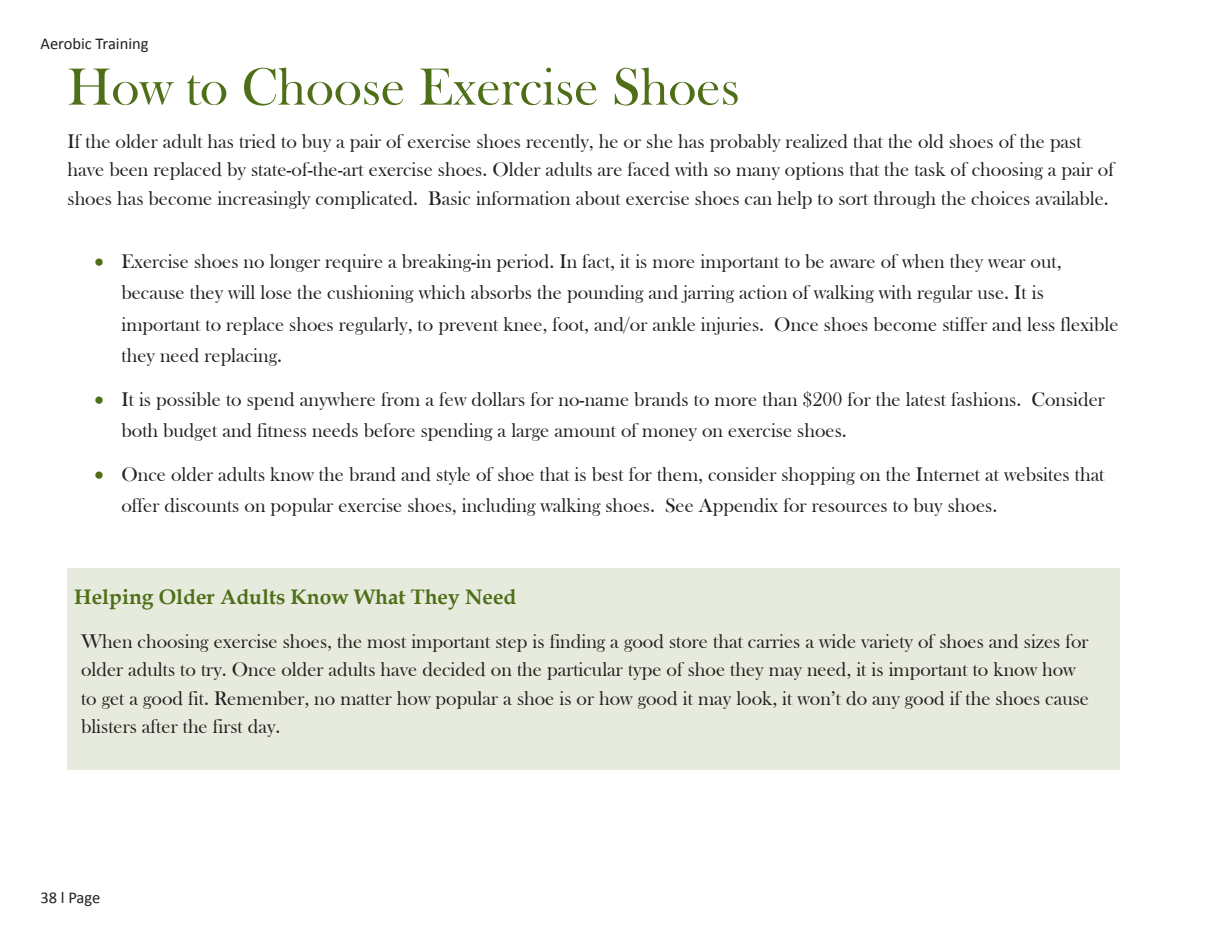
<style>
.page{position:relative;width:1215px;height:945px;background:#fff}
.page>*{position:absolute;margin:0;border:0;box-sizing:border-box;transform-origin:0 0}
.Normal_wrd_4{font:54px "Baskerville Old Face";color:#4e6e17}
.Body_Text{font:700 21px "Book Antiqua";color:#4e6e17}
.Body_Text-2{font:20.25px/31.5px "Baskerville Old Face";color:#231f20}
.Normal_wrd_4-2{font:20.25px/28.5px "Baskerville Old Face";color:#231f20}
.t1{font:16.5px "Calibri";color:#231f20}
.s1{color:#4e6e17}
</style>
<div class="page">
<div style="left:68px;top:568px;width:1052px;height:202px;background:#e6ebdd"></div>
<p class="t1" style="left:40px;top:33px;width:110px">Aerobic Training</p>
<p class="Normal_wrd_4" style="left:68px;top:57px;width:674px">How to Choose Exercise Shoes</p>
<p class="Body_Text-2" style="left:68px;top:127px;width:1048px;line-height:28.5px">If the older adult has tried to buy a pair of exercise shoes recently, he or she has probably realized that the old shoes of the past have been replaced by state-of-the-art exercise shoes. Older adults are faced with so many options that the task of choosing a pair of shoes has become increasingly complicated. Basic information about exercise shoes can help to sort through the choices available.</p>
<p class="Body_Text-2" style="left:121px;top:245px;width:999px;text-indent:-27px"><span class="s1">•</span> Exercise shoes no longer require a breaking-in period. In fact, it is more important to be aware of when they wear out, because they will lose the cushioning which absorbs the pounding and jarring action of walking with regular use. It is important to replace shoes regularly, to prevent knee, foot, and/or ankle injuries. Once shoes become stiffer and less flexible they need replacing.</p>
<p class="Body_Text-2" style="left:121px;top:384px;width:985px;text-indent:-27px"><span class="s1">•</span> It is possible to spend anywhere from a few dollars for no-name brands to more than $200 for the latest fashions. Consider both budget and fitness needs before spending a large amount of money on exercise shoes.</p>
<p class="Normal_wrd_4-2" style="left:121px;top:459px;width:985px;line-height:31.5px;text-indent:-27px"><span class="s1">•</span> Once older adults know the brand and style of shoe that is best for them, consider shopping on the Internet at websites that offer discounts on popular exercise shoes, including walking shoes. See Appendix for resources to buy shoes.</p>
<p class="Body_Text" style="left:74px;top:583px;width:444px">Helping Older Adults Know What They Need</p>
<p class="Normal_wrd_4-2" style="left:81px;top:627px;width:1010px">When choosing exercise shoes, the most important step is finding a good store that carries a wide variety of shoes and sizes for older adults to try. Once older adults have decided on the particular type of shoe they may need, it is important to know how to get a good fit. Remember, no matter how popular a shoe is or how good it may look, it won’t do any good if the shoes cause blisters after the first day.</p>
<p class="t1" style="left:40px;top:887px;width:61px">38 l Page</p>
</div>
